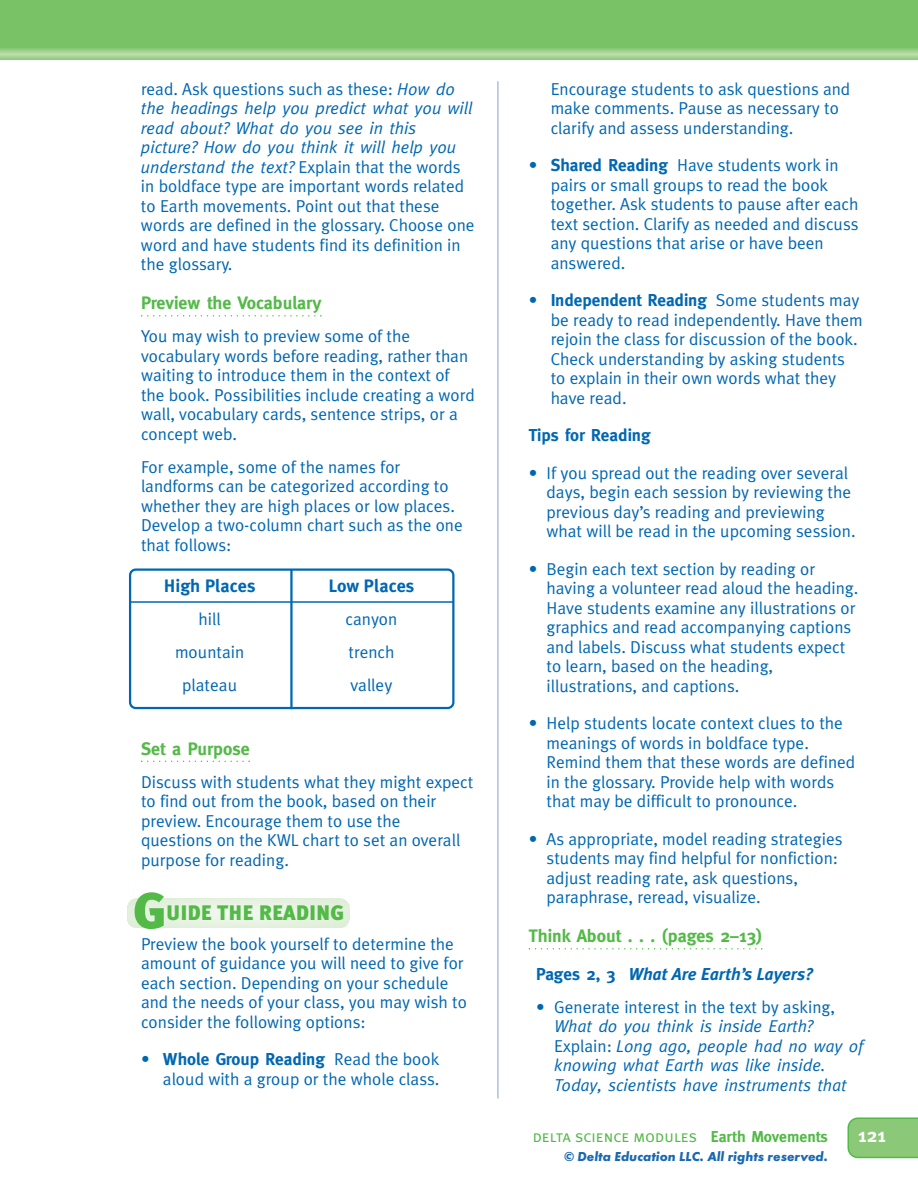
<style>
.page{position:relative;width:918px;height:1188px;background:#fff}
.page>*{position:absolute;margin:0;border:0;box-sizing:border-box;transform-origin:0 0}
.t1{font:900 51px "Meta Plus";color:#53b947}
.t2{font:900 21px "Meta Plus";color:#53b947}
.t3{font:700 19.5px "Meta";color:#fff}
.t4{font:700 18px "Meta";color:#53b947}
.t5{font:700 18px "Meta Plus";color:#0067b2}
.t6{font:17.25px/19.5px "Meta Plus Normal";color:#0067b2}
.t7{font:italic 17.25px/19.5px "Meta";color:#0067b2}
.t8{font:700 17.25px "Meta";letter-spacing:-.005em;color:#0067b2}
.t9{font:italic 700 17.25px "Meta Plus";color:#0067b2}
.t10{font:16.5px "Meta Plus Normal Caps";color:#53b947}
.t11{font:italic 700 13.5px "Futura T";color:#1a68b1}
.s1{font-family:"Meta";font-style:italic}
.s2{font-family:"Meta Plus Normal";font-weight:400}
.s3{font-family:"Meta";font-weight:700}
.s4{font-family:"Meta";font-style:normal}
.s5{font-family:"Meta Plus Normal";font-style:normal}
.s6{font-family:"Meta";font-weight:700;font-size:15.75px}
</style>
<div class="page">
<svg style="left:848px;top:1117px;width:70px;height:41px;background:#89c977"></svg>
<hr style="left:497px;top:82px;width:2px;height:1016px;background:#adc0e2">
<svg style="left:141px;top:315px;width:181px;height:2px"></svg>
<svg style="left:141px;top:761px;width:109px;height:1px"></svg>
<svg style="left:529px;top:948px;width:233px;height:2px"></svg>
<svg style="left:128px;top:899px;width:221px;height:29px;background:#e7f2e2"></svg>
<div style="left:0;top:0;width:918px;height:58px;background:#79c366"></div>
<div style="left:0;top:49px;width:918px;height:10px;background:#90cc80"></div>
<div style="left:0;top:50px;width:918px;height:8px;background:#9bd08a"></div>
<div style="left:0;top:51px;width:918px;height:6px;background:#a3d394"></div>
<hr style="left:0;top:52px;width:918px;height:4px;background:#add79e">
<hr style="left:0;top:53px;width:918px;height:2px;background:#b8dca9">
<hr style="left:0;top:54px;width:918px;height:1px;background:#bcdead">
<svg style="left:129px;top:568px;width:325px;height:141px"></svg>
<hr style="left:130px;top:601px;width:323px;height:2px;background:#0067b2">
<p class="t6" style="left:141px;top:81px;width:315px">read. Ask questions such as these: <span class="s1">How do</span></p>
<p class="t7" style="left:141px;top:100px;width:333px">the headings help you predict what you will read about? What do you see in this picture? How do you think it will help you</p>
<p class="t6" style="left:141px;top:159px;width:335px"><span class="s1">understand the text?</span> Explain that the words in boldface type are important words related to Earth movements. Point out that these words are defined in the glossary. Choose one word and have students find its definition in the glossary.</p>
<p class="t4" style="left:141px;top:296px;width:182px">Preview the Vocabulary</p>
<p class="t6" style="left:141px;top:328px;width:335px">You may wish to preview some of the vocabulary words before reading, rather than waiting to introduce them in the context of the book. Possibilities include creating a word wall, vocabulary cards, sentence strips, or a concept web.</p>
<p class="t6" style="left:141px;top:459px;width:323px">For example, some of the names for landforms can be categorized according to whether they are high places or low places.<br>Develop a two-column chart such as the one that follows:</p>
<p class="t5" style="left:164px;top:580px;width:93px">High Places</p>
<p class="t6" style="left:175px;top:605px;width:71px;line-height:33px;text-align:center">hill mountain plateau</p>
<p class="t5" style="left:329px;top:580px;width:87px">Low Places</p>
<p class="t6" style="left:346px;top:605px;width:53px;line-height:33px">canyon trench valley</p>
<p class="t4" style="left:141px;top:742px;width:110px">Set a Purpose</p>
<p class="t6" style="left:141px;top:774px;width:334px">Discuss with students what they might expect to find out from the book, based on their preview. Encourage them to use the questions on the KWL chart to set an overall purpose for reading.</p>
<h1 class="t1" style="left:133px;top:892px;width:35px">G</h1>
<p class="t2" style="left:166px;top:905px;width:179px">UIDE THE READING</p>
<p class="t6" style="left:141px;top:936px;width:327px">Preview the book yourself to determine the amount of guidance you will need to give for each section. Depending on your schedule and the needs of your class, you may wish to consider the following options:</p>
<p class="t8" style="left:141px;top:1053px;width:300px"><span class="s2">•</span> Whole Group Reading <span class="s2">Read the book</span></p>
<p class="t6" style="left:163px;top:1071px;width:278px">aloud with a group or the whole class.</p>
<p class="t6" style="left:551px;top:81px;width:301px">Encourage students to ask questions and make comments. Pause as necessary to clarify and assess understanding.</p>
<p class="t6" style="left:551px;top:157px;width:310px;text-indent:-22px">• <span class="s3">Shared Reading</span> Have students work in pairs or small groups to read the book together. Ask students to pause after each text section. Clarify as needed and discuss any questions that arise or have been answered.</p>
<p class="t8" style="left:529px;top:294px;width:332px"><span class="s2">•</span> Independent Reading <span class="s2">Some students may</span></p>
<p class="t6" style="left:551px;top:312px;width:314px">be ready to read independently. Have them rejoin the class for discussion of the book.<br>Check understanding by asking students to explain in their own words what they have read.</p>
<p class="t8" style="left:529px;top:429px;width:123px">Tips for Reading</p>
<p class="t6" style="left:547px;top:465px;width:311px;text-indent:-18px">• If you spread out the reading over several days, begin each session by reviewing the previous day’s reading and previewing what will be read in the upcoming session.</p>
<p class="t6" style="left:547px;top:561px;width:313px;text-indent:-18px">• Begin each text section by reading or having a volunteer read aloud the heading.<br>Have students examine any illustrations or graphics and read accompanying captions and labels. Discuss what students expect to learn, based on the heading, illustrations, and captions.</p>
<p class="t6" style="left:547px;top:715px;width:310px;text-indent:-18px">• Help students locate context clues to the meanings of words in boldface type.<br>Remind them that these words are defined in the glossary. Provide help with words that may be difficult to pronounce.</p>
<p class="t6" style="left:547px;top:831px;width:298px;text-indent:-18px">• As appropriate, model reading strategies students may find helpful for nonfiction: adjust reading rate, ask questions, paraphrase, reread, visualize.</p>
<p class="t4" style="left:529px;top:929px;width:235px">Think About . . . (pages 2–13)</p>
<p class="t9" style="left:536px;top:968px;width:279px"><span class="s4">Pages 2, 3</span> What Are Earth’s Layers?</p>
<p class="t6" style="left:536px;top:999px;width:300px">• Generate interest in the text by asking,</p>
<p class="t7" style="left:554px;top:1018px;width:311px">What do you think is inside Earth?<br><span class="s5">Explain:</span> Long ago, people had no way of knowing what Earth was like inside.<br>Today, scientists have instruments that</p>
<p class="t10" style="left:533px;top:1127px;width:297px">delta science modules <span class="s6">Earth Movements</span></p>
<p class="t3" style="left:858px;top:1128px;width:29px">121</p>
<p class="t11" style="left:564px;top:1152px;width:265px">© Delta Education LLC. All rights reserved.</p>
</div>
